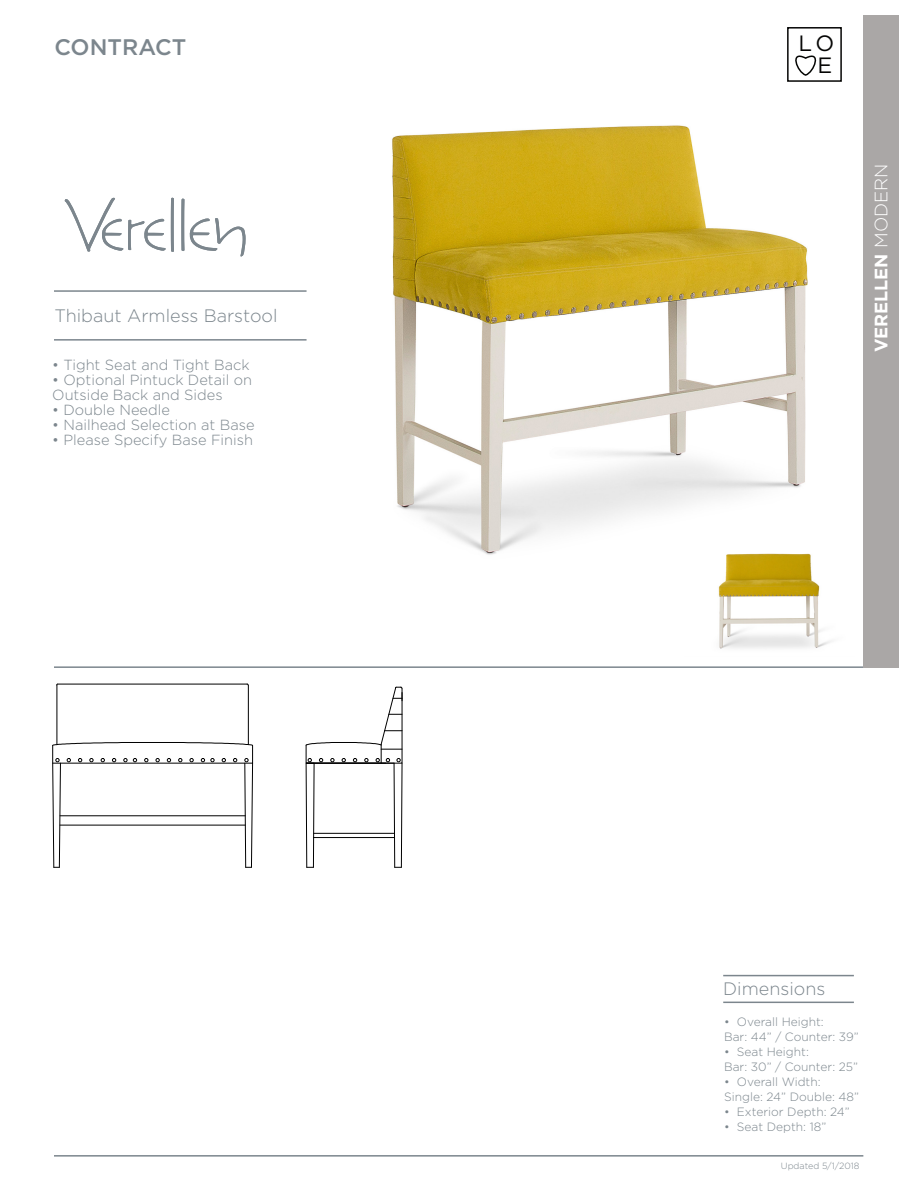
<style>
.page{position:relative;width:918px;height:1188px;background:#fff}
.page>*{position:absolute;margin:0;border:0;box-sizing:border-box;transform-origin:0 0}
.t1{font:500 22.5px "Gotham";color:#7c868d}
.t2{font:22.2px/22.4px "Gotham";color:#050504}
.t3{font:300 18px "Gotham";color:#7c868d}
.t4{font:700 18px "Gotham";color:#fff}
.t5{font:300 14.7px "Gotham";color:#7c868d}
.t6{font:300 12px "Gotham";color:#7c868d}
.t7{font:300 9px "Gotham";color:#7c868d}
.s1{font-weight:300}
</style>
<div class="page">
<div style="left:787px;top:27px;width:55px;height:55px;border:2px solid #050504"></div>
<svg style="left:789px;top:50px;width:28px;height:27px"></svg>
<hr style="left:54px;top:339px;width:253px;height:2px;background:#7c868d">
<hr style="left:54px;top:290px;width:253px;height:2px;background:#7c868d">
<hr style="left:54px;top:666px;width:809px;height:2px;background:#7c868d">
<hr style="left:54px;top:1155px;width:809px;height:2px;background:#7c868d">
<svg style="left:64px;top:198px;width:110px;height:54px"></svg>
<svg style="left:181px;top:199px;width:65px;height:57px"></svg>
<hr style="left:723px;top:1002px;width:131px;height:1px;background:#7c868d">
<hr style="left:723px;top:975px;width:131px;height:1px;background:#7c868d">
<div style="left:863px;top:15px;width:35px;height:653px;background:#aaa7a6"></div>
<img style="left:392px;top:125px;width:416px;height:430px">
<img style="left:684px;top:548px;width:147px;height:101px">
<hr style="left:248px;top:685px;width:1px;height:59px;background:#000">
<hr style="left:58px;top:684px;width:189px;height:1px;background:#000">
<hr style="left:57px;top:685px;width:1px;height:59px;background:#000">
<svg style="left:305px;top:687px;width:98px;height:181px"></svg>
<svg style="left:52px;top:742px;width:201px;height:126px"></svg>
<p class="t1" style="left:54px;top:32px;width:133px">CONTRACT</p>
<p class="t3" style="left:54px;top:304px;width:225px">Thibaut Armless Barstool</p>
<p class="t5" style="left:52px;top:355px;width:199px">• Tight Seat and Tight Back</p>
<p class="t5" style="left:52px;top:370px;width:201px">• Optional Pintuck Detail on</p>
<p class="t5" style="left:52px;top:385px;width:172px">Outside Back and Sides</p>
<p class="t5" style="left:52px;top:400px;width:119px">• Double Needle</p>
<p class="t5" style="left:52px;top:415px;width:204px">• Nailhead Selection at Base</p>
<p class="t5" style="left:52px;top:430px;width:202px">• Please Specify Base Finish</p>
<p class="t2" style="left:797px;top:31px;width:38px">LO<br>VE</p>
<p class="t4" style="left:869px;top:352px;width:190px;rotate:-90deg">VERELLEN <span class="s1">MODERN</span></p>
<p class="t3" style="left:723px;top:977px;width:104px">Dimensions</p>
<p class="t6" style="left:724px;top:1014px;width:101px">• Overall Height:</p>
<p class="t6" style="left:724px;top:1029px;width:136px">Bar: 44” / Counter: 39”</p>
<p class="t6" style="left:724px;top:1044px;width:86px">• Seat Height:</p>
<p class="t6" style="left:724px;top:1059px;width:136px">Bar: 30” / Counter: 25”</p>
<p class="t6" style="left:724px;top:1074px;width:98px">• Overall Width:</p>
<p class="t6" style="left:724px;top:1089px;width:136px">Single: 24” Double: 48”</p>
<p class="t6" style="left:724px;top:1104px;width:127px">• Exterior Depth: 24”</p>
<p class="t6" style="left:724px;top:1119px;width:104px">• Seat Depth: 18”</p>
<p class="t7" style="left:781px;top:1160px;width:80px">Updated 5/1/2018</p>
</div>
